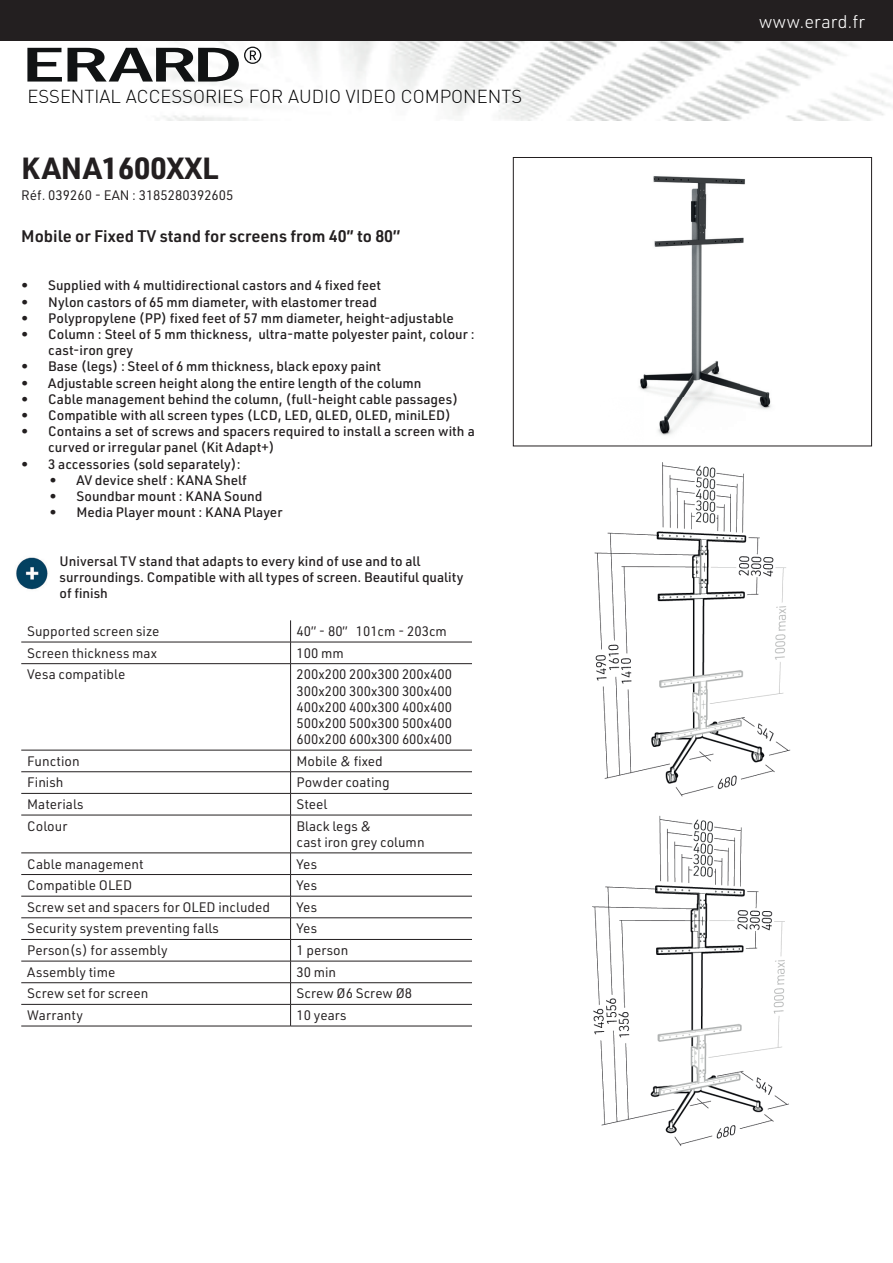
<style>
.page{position:relative;width:893px;height:1263px;background:#fff}
.page>*{position:absolute;margin:0;border:0;box-sizing:border-box;transform-origin:0 0}
.t1{font:700 30px "URWDIN";color:#231f20}
.t2{font:300 18.45px "DIN";color:#000001}
.t3{font:300 18px "URWDIN";color:#fff}
.t4{font:600 16.5px "URWDIN";color:#231f20}
.t5{font:500 13.5px/16.2px "URWDIN";color:#231f20}
.t6{font:13.5px/16.2px "URWDIN";color:#231f20;text-align:justify}
</style>
<div class="page">
<div style="left:0;top:0;width:893px;height:42px;background:#231f20"></div>
<img style="left:27px;top:42px;width:866px;height:79px">
<svg style="left:27px;top:48px;width:35px;height:34px"></svg>
<svg style="left:68px;top:47px;width:193px;height:35px"></svg>
<hr style="left:21px;top:642px;width:270px;height:1px;background:#231f20">
<hr style="left:291px;top:642px;width:181px;height:1px;background:#231f20">
<svg style="left:290px;top:620px;width:1px;height:43px"></svg>
<hr style="left:21px;top:663px;width:270px;height:1px;background:#231f20">
<hr style="left:291px;top:663px;width:181px;height:1px;background:#231f20">
<hr style="left:290px;top:664px;width:1px;height:86px;background:#231f20">
<hr style="left:21px;top:750px;width:270px;height:1px;background:#231f20">
<hr style="left:291px;top:750px;width:181px;height:1px;background:#231f20">
<hr style="left:21px;top:771px;width:270px;height:1px;background:#231f20">
<hr style="left:291px;top:771px;width:181px;height:1px;background:#231f20">
<hr style="left:21px;top:793px;width:270px;height:1px;background:#231f20">
<hr style="left:291px;top:793px;width:181px;height:1px;background:#231f20">
<svg style="left:290px;top:750px;width:1px;height:65px"></svg>
<hr style="left:21px;top:815px;width:270px;height:1px;background:#231f20">
<hr style="left:291px;top:815px;width:181px;height:1px;background:#231f20">
<hr style="left:290px;top:815px;width:1px;height:38px;background:#231f20">
<hr style="left:21px;top:853px;width:270px;height:1px;background:#231f20">
<hr style="left:291px;top:853px;width:181px;height:1px;background:#231f20">
<hr style="left:21px;top:874px;width:270px;height:1px;background:#231f20">
<hr style="left:291px;top:874px;width:181px;height:1px;background:#231f20">
<hr style="left:21px;top:896px;width:270px;height:1px;background:#231f20">
<hr style="left:291px;top:896px;width:181px;height:1px;background:#231f20">
<hr style="left:21px;top:917px;width:270px;height:1px;background:#231f20">
<hr style="left:291px;top:917px;width:181px;height:1px;background:#231f20">
<hr style="left:21px;top:939px;width:270px;height:1px;background:#231f20">
<hr style="left:291px;top:939px;width:181px;height:1px;background:#231f20">
<hr style="left:21px;top:961px;width:270px;height:1px;background:#231f20">
<hr style="left:291px;top:961px;width:181px;height:1px;background:#231f20">
<hr style="left:21px;top:982px;width:270px;height:1px;background:#231f20">
<hr style="left:291px;top:982px;width:181px;height:1px;background:#231f20">
<hr style="left:21px;top:1004px;width:270px;height:1px;background:#231f20">
<hr style="left:291px;top:1004px;width:181px;height:1px;background:#231f20">
<svg style="left:290px;top:853px;width:1px;height:173px"></svg>
<hr style="left:21px;top:1026px;width:270px;height:1px;background:#231f20">
<hr style="left:291px;top:1026px;width:181px;height:1px;background:#231f20">
<img style="left:639px;top:176px;width:132px;height:260px">
<div style="left:513px;top:157px;width:359px;height:289px;border:1px solid #231f20"></div>
<img style="left:594px;top:462px;width:197px;height:335px">
<img style="left:592px;top:815px;width:197px;height:331px">
<img style="left:16px;top:557px;width:32px;height:33px">
<h2 class="t2" style="left:27px;top:85px;width:496px">ESSENTIAL ACCESSORIES FOR AUDIO VIDEO COMPONENTS</h2>
<h1 class="t1" style="left:21px;top:147px;width:199px">KANA 1600XXL</h1>
<p class="t6" style="left:21px;top:187px;width:214px">Réf. 039260 - EAN : 3185280392605</p>
<p class="t4" style="left:21px;top:225px;width:381px">Mobile or Fixed TV stand for screens from 40’’ to 80’’</p>
<p class="t5" style="left:21px;top:277px;width:361px">• Supplied with 4 multidirectional castors and 4 fixed feet</p>
<p class="t5" style="left:21px;top:293px;width:357px">• Nylon castors of 65 mm diameter, with elastomer tread</p>
<p class="t5" style="left:21px;top:309px;width:434px">• Polypropylene (PP) fixed feet of 57 mm diameter, height-adjustable</p>
<p class="t5" style="left:48px;top:326px;width:428px;text-indent:-27px">• Column : Steel of 5 mm thickness, ultra-matte polyester paint, colour : cast-iron grey</p>
<p class="t5" style="left:21px;top:358px;width:361px">• Base (legs) : Steel of 6 mm thickness, black epoxy paint</p>
<p class="t5" style="left:21px;top:374px;width:402px">• Adjustable screen height along the entire length of the column</p>
<p class="t5" style="left:21px;top:390px;width:438px">• Cable management behind the column, (full-height cable passages)</p>
<p class="t5" style="left:21px;top:407px;width:431px">• Compatible with all screen types (LCD, LED, QLED, OLED, miniLED)</p>
<p class="t5" style="left:48px;top:423px;width:428px;text-indent:-27px">• Contains a set of screws and spacers required to install a screen with a curved or irregular panel (Kit Adapt+)</p>
<p class="t5" style="left:21px;top:455px;width:221px">• 3 accessories (sold separately):</p>
<p class="t5" style="left:50px;top:471px;width:199px">• AV device shelf : KANA Shelf</p>
<p class="t5" style="left:50px;top:488px;width:215px">• Soundbar mount : KANA Sound</p>
<p class="t5" style="left:50px;top:504px;width:234px">• Media Player mount : KANA Player</p>
<p class="t5" style="left:60px;top:552px;width:406px">Universal TV stand that adapts to every kind of use and to all surroundings. Compatible with all types of screen. Beautiful quality of finish</p>
<p class="t6" style="left:27px;top:623px;width:134px">Supported screen size</p>
<p class="t6" style="left:297px;top:623px;width:152px">40’’ - 80’’ 101cm - 203cm</p>
<p class="t6" style="left:27px;top:644px;width:131px">Screen thickness max</p>
<p class="t6" style="left:297px;top:644px;width:49px">100 mm</p>
<p class="t6" style="left:27px;top:666px;width:100px">Vesa compatible</p>
<p class="t6" style="left:297px;top:666px;width:157px">200x200 200x300 200x400<br>300x200 300x300 300x400<br>400x200 400x300 400x400<br>500x200 500x300 500x400<br>600x200 600x300 600x400</p>
<p class="t6" style="left:27px;top:752px;width:54px">Function</p>
<p class="t6" style="left:297px;top:752px;width:88px">Mobile &amp; fixe d</p>
<p class="t6" style="left:27px;top:774px;width:38px">Finish</p>
<p class="t6" style="left:297px;top:774px;width:95px">Powder coating</p>
<p class="t6" style="left:27px;top:796px;width:58px">Materials</p>
<p class="t6" style="left:297px;top:796px;width:32px">Steel</p>
<p class="t6" style="left:27px;top:817px;width:42px">Colour</p>
<p class="t6" style="left:297px;top:817px;width:130px">Black legs &amp;<br>cast iron grey column</p>
<p class="t6" style="left:27px;top:855px;width:118px">Cable management</p>
<p class="t6" style="left:297px;top:855px;width:22px">Yes</p>
<p class="t6" style="left:27px;top:877px;width:106px">Compatible OLED</p>
<p class="t6" style="left:297px;top:877px;width:22px">Yes</p>
<p class="t6" style="left:27px;top:898px;width:244px">Screw set and spacers for OLED included</p>
<p class="t6" style="left:297px;top:898px;width:22px">Yes</p>
<p class="t6" style="left:27px;top:920px;width:193px">Security system preventing falls</p>
<p class="t6" style="left:297px;top:920px;width:22px">Yes</p>
<p class="t6" style="left:27px;top:942px;width:142px">Person(s) for assembly</p>
<p class="t6" style="left:297px;top:942px;width:53px">1 person</p>
<p class="t6" style="left:27px;top:963px;width:90px">Assembly time</p>
<p class="t6" style="left:297px;top:963px;width:41px">30 min</p>
<p class="t6" style="left:27px;top:985px;width:123px">Screw set for screen</p>
<p class="t6" style="left:297px;top:985px;width:117px">Screw Ø6 Screw Ø8</p>
<p class="t6" style="left:27px;top:1007px;width:57px">Warranty</p>
<p class="t6" style="left:297px;top:1007px;width:52px">10 years</p>
<h3 class="t3" style="left:759px;top:10px;width:108px">www.erard.fr</h3>
</div>
